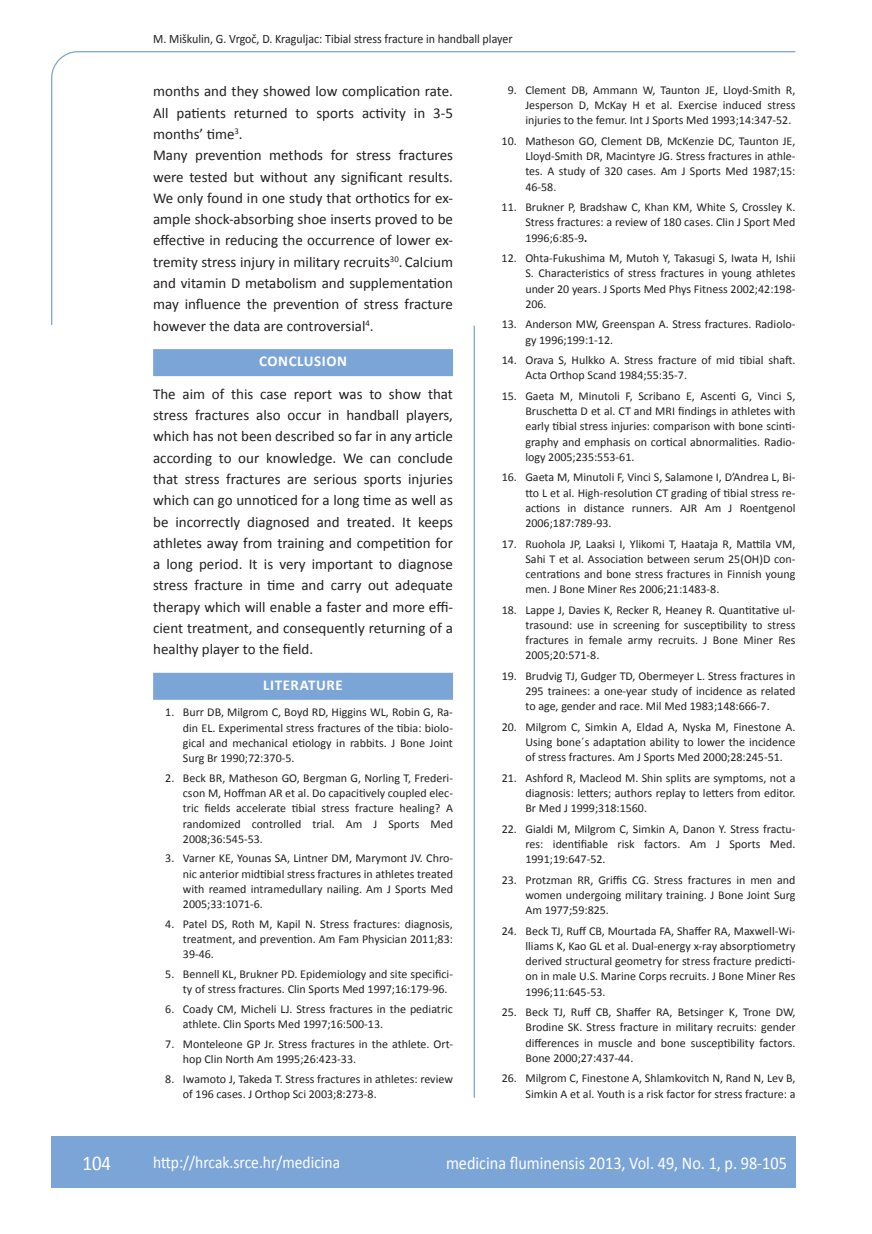
<style>
.page{position:relative;width:872px;height:1234px;background:#fff}
.page>*{position:absolute;margin:0;border:0;box-sizing:border-box;transform-origin:0 0}
.t1{font:21px "Calibri";color:#fff;scale:.9 1}
.t2{font:18px "Calibri";color:#fff;scale:.9 1}
.t3{font:17.25px "Calibri";color:#fff;scale:.9 1}
.t4{font:15px/21.3px "Calibri";color:#231f20}
.t5{font:700 15px "Calibri";letter-spacing:.04em;color:#fff}
.t6{font:12.75px "Calibri";color:#231f20;scale:.94 1}
.t7{font:12px/15.1px "Calibri";color:#231f20;text-align:justify}
.s1{font-weight:700}
</style>
<div class="page">
<svg style="left:51px;top:51px;width:745px;height:274px"></svg>
<hr style="left:473px;top:325px;width:2px;height:772px;background:#7ca5d7">
<div style="left:51px;top:1135px;width:744px;height:51px;background:#7ca5d7"></div>
<div style="left:153px;top:349px;width:300px;height:27px;background:#7ca5d7"></div>
<div style="left:153px;top:672px;width:300px;height:27px;background:#7ca5d7"></div>
<p class="t6" style="left:153px;top:30px;width:384px">M. Miškulin, G. Vrgoč, D. Kraguljac: Tibial stress fracture in handball player</p>
<p class="t4" style="left:153px;top:80px;width:301px">months and they showed low complication rate.<br>All patients returned to sports activity in 3-5 months’ time<sup>3</sup>.<br>Many prevention methods for stress fractures were tested but without any significant results.<br>We only found in one study that orthotics for ex&shy;ample shock-absorbing shoe inserts proved to be effective in reducing the occurrence of lower ex&shy;tremity stress injury in military recruits<sup>30</sup>. Calcium and vitamin D metabolism and supplementation may influence the prevention of stress fracture however the data are controversial<sup>4</sup>.</p>
<p class="t5" style="left:259px;top:352px;width:89px">CONCLUSION</p>
<p class="t4" style="left:153px;top:382px;width:301px;text-align:justify">The aim of this case report was to show that stress fractures also occur in handball players, which has not been described so far in any article according to our knowledge. We can conclude that stress fractures are serious sports injuries which can go unnoticed for a long time as well as be incorrectly diagnosed and treated. It keeps athletes away from training and competition for a long period. It is very important to diagnose stress fracture in time and carry out adequate therapy which will enable a faster and more effi&shy;cient treatment, and consequently returning of a healthy player to the field.</p>
<p class="t5" style="left:263px;top:675px;width:81px">LITERATURE</p>
<p class="t7" style="left:183px;top:704px;width:272px;text-indent:-18px">1. Burr DB, Milgrom C, Boyd RD, Higgins WL, Robin G, Ra&shy;din EL. Experimental stress fractures of the tibia: biolo&shy;gical and mechanical etiology in rabbits. J Bone Joint Surg Br 1990;72:370-5.</p>
<p class="t7" style="left:183px;top:769px;width:272px;text-indent:-18px">2. Beck BR, Matheson GO, Bergman G, Norling T, Frederi&shy;cson M, Hoffman AR et al. Do capacitively coupled elec&shy;tric fields accelerate tibial stress fracture healing? A randomized controlled trial. Am J Sports Med 2008;36:545-53.</p>
<p class="t7" style="left:183px;top:850px;width:272px;text-indent:-18px">3. Varner KE, Younas SA, Lintner DM, Marymont JV. Chro&shy;nic anterior midtibial stress fractures in athletes treated with reamed intramedullary nailing. Am J Sports Med 2005;33:1071-6.</p>
<p class="t7" style="left:183px;top:915px;width:272px;text-indent:-18px">4. Patel DS, Roth M, Kapil N. Stress fractures: diagnosis, treatment, and prevention. Am Fam Physician 2011;83:<br>39-46.</p>
<p class="t7" style="left:183px;top:965px;width:272px;text-indent:-18px">5. Bennell KL, Brukner PD. Epidemiology and site specifici&shy;ty of stress fractures. Clin Sports Med 1997;16:179-96.</p>
<p class="t7" style="left:183px;top:1000px;width:272px;text-indent:-18px">6. Coady CM, Micheli LJ. Stress fractures in the pediatric athlete. Clin Sports Med 1997;16:500-13.</p>
<p class="t7" style="left:183px;top:1035px;width:272px;text-indent:-18px">7. Monteleone GP Jr. Stress fractures in the athlete. Ort&shy;hop Clin North Am 1995;26:423-33.</p>
<p class="t7" style="left:183px;top:1070px;width:271px;text-indent:-18px">8. Iwamoto J, Takeda T. Stress fractures in athletes: review of 196 cases. J Orthop Sci 2003;8:273-8.</p>
<p class="t7" style="left:525px;top:82px;width:271px;text-indent:-18px">9. Clement DB, Ammann W, Taunton JE, Lloyd-Smith R, Jesperson D, McKay H et al. Exercise induced stress injuries to the femur. Int J Sports Med 1993;14:347-52.</p>
<p class="t7" style="left:525px;top:133px;width:272px;text-indent:-24px">10. Matheson GO, Clement DB, McKenzie DC, Taunton JE, Lloyd-Smith DR, Macintyre JG. Stress fractures in athle&shy;tes. A study of 320 cases. Am J Sports Med 1987;15:<br>46-58.</p>
<p class="t7" style="left:525px;top:199px;width:272px;text-indent:-24px">11. Brukner P, Bradshaw C, Khan KM, White S, Crossley K.<br>Stress fractures: a review of 180 cases. Clin J Sport Med 1996;6:85-9<span class="s1">.</span></p>
<p class="t7" style="left:525px;top:250px;width:272px;text-indent:-24px">12. Ohta-Fukushima M, Mutoh Y, Takasugi S, Iwata H, Ishii S. Characteristics of stress fractures in young athletes under 20 years. J Sports Med Phys Fitness 2002;42:198- 206.</p>
<p class="t7" style="left:525px;top:316px;width:271px;text-indent:-24px">13. Anderson MW, Greenspan A. Stress fractures. Radiolo&shy;gy 1996;199:1-12.</p>
<p class="t7" style="left:525px;top:352px;width:271px;text-indent:-24px">14. Orava S, Hulkko A. Stress fracture of mid tibial shaft.<br>Acta Orthop Scand 1984;55:35-7.</p>
<p class="t7" style="left:525px;top:388px;width:271px;text-indent:-24px">15. Gaeta M, Minutoli F, Scribano E, Ascenti G, Vinci S, Bruschetta D et al. CT and MRI findings in athletes with early tibial stress injuries: comparison with bone scinti&shy;graphy and emphasis on cortical abnormalities. Radio&shy;logy 2005;235:553-61.</p>
<p class="t7" style="left:525px;top:469px;width:271px;text-indent:-24px">16. Gaeta M, Minutoli F, Vinci S, Salamone I, D’Andrea L, Bi&shy;tto L et al. High-resolution CT grading of tibial stress re&shy;actions in distance runners. AJR Am J Roentgenol 2006;187:789-93.</p>
<p class="t7" style="left:525px;top:535px;width:272px;text-indent:-24px">17. Ruohola JP, Laaksi I, Ylikomi T, Haataja R, Mattila VM, Sahi T et al. Association between serum 25(OH)D con&shy;centrations and bone stress fractures in Finnish young men. J Bone Miner Res 2006;21:1483-8.</p>
<p class="t7" style="left:525px;top:601px;width:271px;text-indent:-24px">18. Lappe J, Davies K, Recker R, Heaney R. Quantitative ul&shy;trasound: use in screening for susceptibility to stress fractures in female army recruits. J Bone Miner Res 2005;20:571-8.</p>
<p class="t7" style="left:525px;top:667px;width:272px;text-indent:-24px">19. Brudvig TJ, Gudger TD, Obermeyer L. Stress fractures in 295 trainees: a one-year study of incidence as related to age, gender and race. Mil Med 1983;148:666-7.</p>
<p class="t7" style="left:525px;top:718px;width:271px;text-indent:-24px">20. Milgrom C, Simkin A, Eldad A, Nyska M, Finestone A.<br>Using bone´s adaptation ability to lower the incidence of stress fractures. Am J Sports Med 2000;28:245-51.</p>
<p class="t7" style="left:525px;top:769px;width:271px;text-indent:-24px">21. Ashford R, Macleod M. Shin splits are symptoms, not a diagnosis: letters; authors replay to letters from editor.<br>Br Med J 1999;318:1560.</p>
<p class="t7" style="left:525px;top:820px;width:271px;text-indent:-24px">22. Gialdi M, Milgrom C, Simkin A, Danon Y. Stress fractu&shy;res: identifiable risk factors. Am J Sports Med.<br>1991;19:647-52.</p>
<p class="t7" style="left:525px;top:871px;width:272px;text-indent:-24px">23. Protzman RR, Griffis CG. Stress fractures in men and women undergoing military training. J Bone Joint Surg Am 1977;59:825.</p>
<p class="t7" style="left:525px;top:922px;width:272px;text-indent:-24px">24. Beck TJ, Ruff CB, Mourtada FA, Shaffer RA, Maxwell-Wi&shy;lliams K, Kao GL et al. Dual-energy x-ray absorptiometry derived structural geometry for stress fracture predicti&shy;on in male U.S. Marine Corps recruits. J Bone Miner Res 1996;11:645-53.</p>
<p class="t7" style="left:525px;top:1003px;width:271px;text-indent:-24px">25. Beck TJ, Ruff CB, Shaffer RA, Betsinger K, Trone DW, Brodine SK. Stress fracture in military recruits: gender differences in muscle and bone susceptibility factors.<br>Bone 2000;27:437-44.</p>
<p class="t7" style="left:502px;top:1069px;width:295px;text-align:right">26. Milgrom C, Finestone A, Shlamkovitch N, Rand N, Lev B,<br>Simkin A et al. Youth is a risk factor for stress fracture: a</p>
<h1 class="t1" style="left:82px;top:1149px;width:33px">104</h1>
<h3 class="t3" style="left:153px;top:1150px;width:209px">http://hrcak.srce.hr/medicina</h3>
<h2 class="t2" style="left:446px;top:1151px;width:380px">medicina fluminensis 2013, Vol. 49, No. 1, p. 98-105</h2>
</div>
